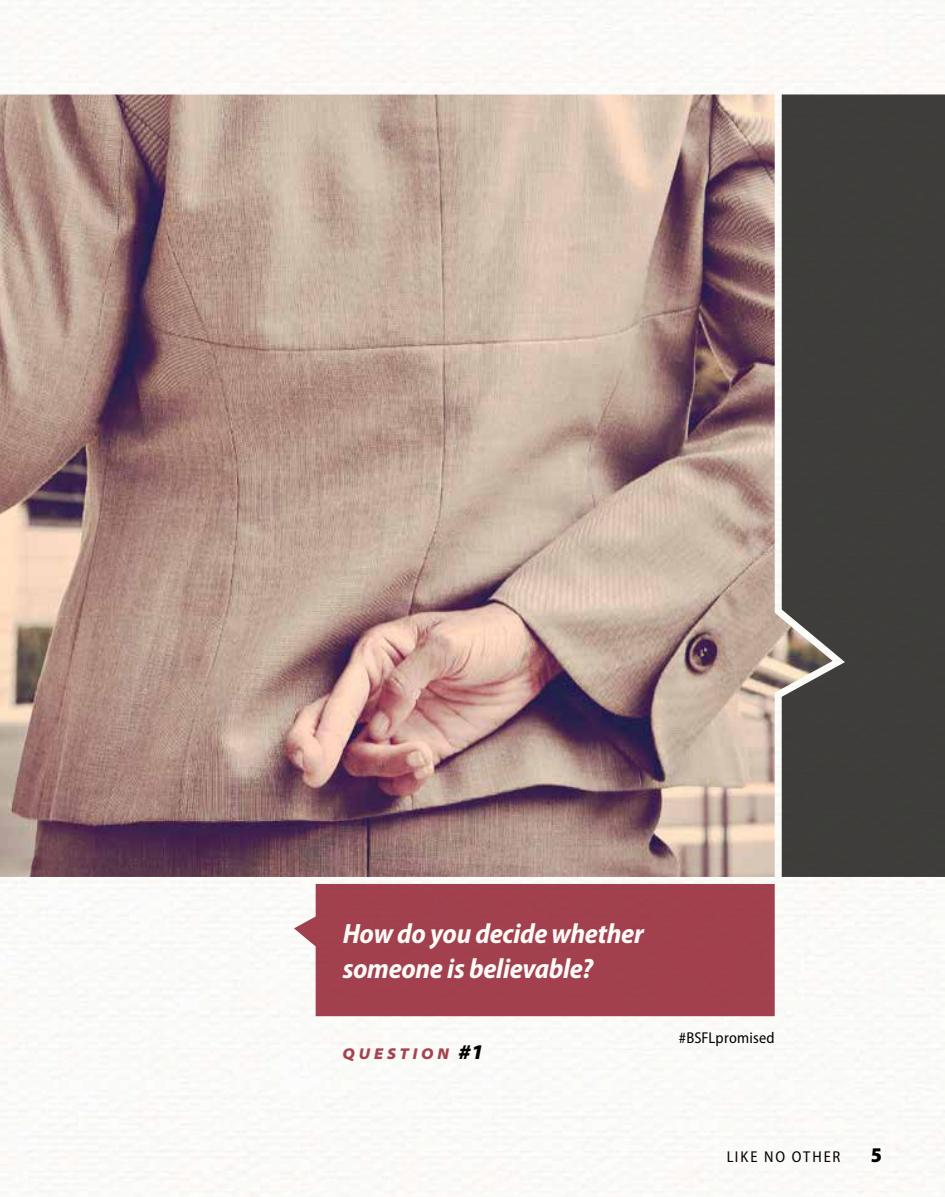
<style>
.page{position:relative;width:945px;height:1197px;background:#fff}
.page>*{position:absolute;margin:0;border:0;box-sizing:border-box;transform-origin:0 0}
.t1{font:italic 700 semi-condensed 28px/35px "Myriad Pro";letter-spacing:-.01em;color:#fff}
.t2{font:900 semi-condensed 21px "Myriad Pro";color:#000}
.t3{font:semi-condensed 15.75px "Myriad Pro";letter-spacing:.02em;color:#000}
.t4{font:semi-condensed 15.75px "Myriad Pro";letter-spacing:.125em;color:#000}
.t5{font:italic 900 semi-expanded 15.75px "Myriad Pro";letter-spacing:.235em;color:#a64251}
.s1{font-size:21px;color:#000}
</style>
<div class="page">
<div style="left:833px;top:94px;width:112px;height:783px;background:#3e3d3b"></div>
<div style="left:294px;top:884px;width:481px;height:132px;background:#a3404e"></div>
<img style="left:0;top:94px;width:833px;height:783px">
<p class="t1" style="left:343px;top:917px;width:303px">How do you decide whether someone is believable?</p>
<p class="t5" style="left:343px;top:1044px;width:143px">QUESTION <span class="s1">#1</span></p>
<p class="t3" style="left:679px;top:1029px;width:97px">#BSFLpromised</p>
<p class="t4" style="left:726px;top:1149px;width:116px">LIKE NO OTHER</p>
<p class="t2" style="left:871px;top:1143px;width:13px">5</p>
</div>
